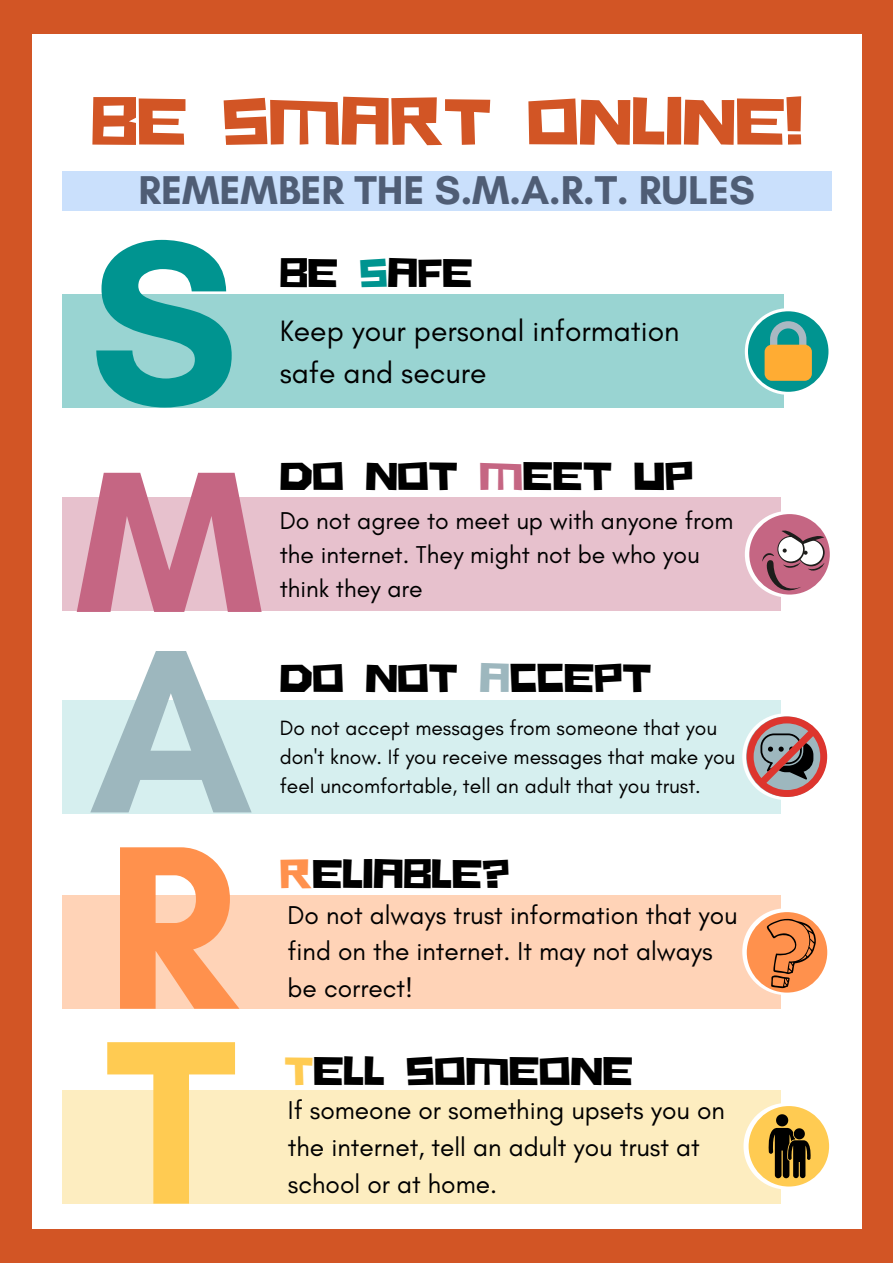
<style>
.page{position:relative;width:893px;height:1263px;background:#d25525}
.page>*{position:absolute;margin:0;border:0;box-sizing:border-box;transform-origin:0 0}
.t1{font:700 237.38px "Glacial Indifference";color:#009490}
.t2{font:700 237.38px "Glacial Indifference";color:#9db7be}
.t3{font:700 237.38px "Glacial Indifference";color:#ff914d}
.t4{font:700 237.38px "Glacial Indifference";color:#ffcb52}
.t5{font:700 204.67px "Glacial Indifference";color:#c56683}
.t6{font:67.35px "Hitchcut";color:#d25525}
.t7{font:40.95px "Hitchcut";color:#000}
.t8{font:700 40.95px "Glacial Indifference";color:#4f5d75}
.t9{font:30.08px/41.6px "Glacial Indifference";color:#000}
.t10{font:26.33px/36.6px "Glacial Indifference";color:#000}
.t11{font:24.83px/34.3px "Glacial Indifference";color:#000}
.t12{font:21.08px/29.2px "Glacial Indifference";color:#000}
.s1{color:#009490}
.s2{color:#c56683}
.s3{color:#9db7be}
.s4{color:#ff914d}
.s5{color:#ffcb52}
</style>
<div class="page">
<div style="left:32px;top:34px;width:829px;height:1195px;background:#fff"></div>
<div style="left:62px;top:295px;width:721px;height:113px;background:#99d4d2"></div>
<svg style="left:745px;top:308px;width:86px;height:87px"></svg>
<div style="left:62px;top:498px;width:718px;height:113px;background:#e7c1cd"></div>
<div style="left:62px;top:700px;width:718px;height:113px;background:#d6efef"></div>
<div style="left:742px;top:713px;width:87px;height:87px;background:#fff;border-radius:50%"></div>
<div style="left:62px;top:895px;width:718px;height:113px;background:#ffd3b7"></div>
<svg style="left:742px;top:908px;width:87px;height:87px"></svg>
<div style="left:62px;top:1091px;width:718px;height:113px;background:#fdedc0"></div>
<svg style="left:743px;top:1103px;width:87px;height:86px"></svg>
<div style="left:745px;top:511px;width:86px;height:87px;background:#fff;border-radius:50%"></div>
<div style="left:749px;top:514px;width:81px;height:80px;background:#c56683;border-radius:50%"></div>
<div style="left:62px;top:171px;width:769px;height:39px;background:#cae0fc"></div>
<div style="left:747px;top:912px;width:80px;height:80px;background:#ff914d;border-radius:50%"></div>
<div style="left:748px;top:1106px;width:81px;height:80px;background:#ffcb52;border-radius:50%"></div>
<div style="left:748px;top:311px;width:80px;height:81px;background:#009490;border-radius:50%"></div>
<svg style="left:770px;top:321px;width:36px;height:24px"></svg>
<div style="left:764px;top:345px;width:48px;height:36px;background:#ffac33;border-radius:7px"></div>
<svg style="left:746px;top:716px;width:81px;height:81px"></svg>
<svg style="left:767px;top:919px;width:49px;height:69px"></svg>
<svg style="left:768px;top:1114px;width:43px;height:64px"></svg>
<svg style="left:760px;top:530px;width:64px;height:73px"></svg>
<h3 class="t6" style="left:91px;top:76px;width:713px">BE SMART ONLINE!</h3>
<h3 class="t8" style="left:139px;top:166px;width:618px">REMEMBER THE S.M.A.R.T. RULES</h3>
<h1 class="t1" style="left:89px;top:178px;width:151px">S</h1>
<h3 class="t7" style="left:280px;top:246px;width:194px">BE <span class="s1">S</span>AFE</h3>
<p class="t9" style="left:280px;top:310px;width:401px">Keep your personal information safe and secure</p>
<h2 class="t5" style="left:76px;top:417px;width:188px">M</h2>
<h1 class="t2" style="left:89px;top:587px;width:165px">A</h1>
<h1 class="t3" style="left:106px;top:783px;width:132px">R</h1>
<h1 class="t4" style="left:106px;top:978px;width:132px">T</h1>
<h3 class="t7" style="left:280px;top:449px;width:415px">DO NOT <span class="s2">M</span>EET UP</h3>
<p class="t11" style="left:280px;top:503px;width:455px">Do not agree to meet up with anyone from the internet. They might not be who you think they are</p>
<h3 class="t7" style="left:280px;top:650px;width:373px">DO NOT <span class="s3">A</span>CCEPT</h3>
<p class="t12" style="left:280px;top:713px;width:457px">Do not accept messages from someone that you don't know. If you receive messages that make you feel uncomfortable, tell an adult that you trust.</p>
<h3 class="t7" style="left:280px;top:846px;width:231px"><span class="s4">R</span>ELIABLE?</h3>
<p class="t10" style="left:288px;top:896px;width:451px">Do not always trust information that you find on the internet. It may not always be correct!</p>
<h3 class="t7" style="left:284px;top:1043px;width:350px"><span class="s5">T</span>ELL SOMEONE</h3>
<p class="t10" style="left:288px;top:1092px;width:438px">If someone or something upsets you on the internet, tell an adult you trust at school or at home.</p>
</div>
